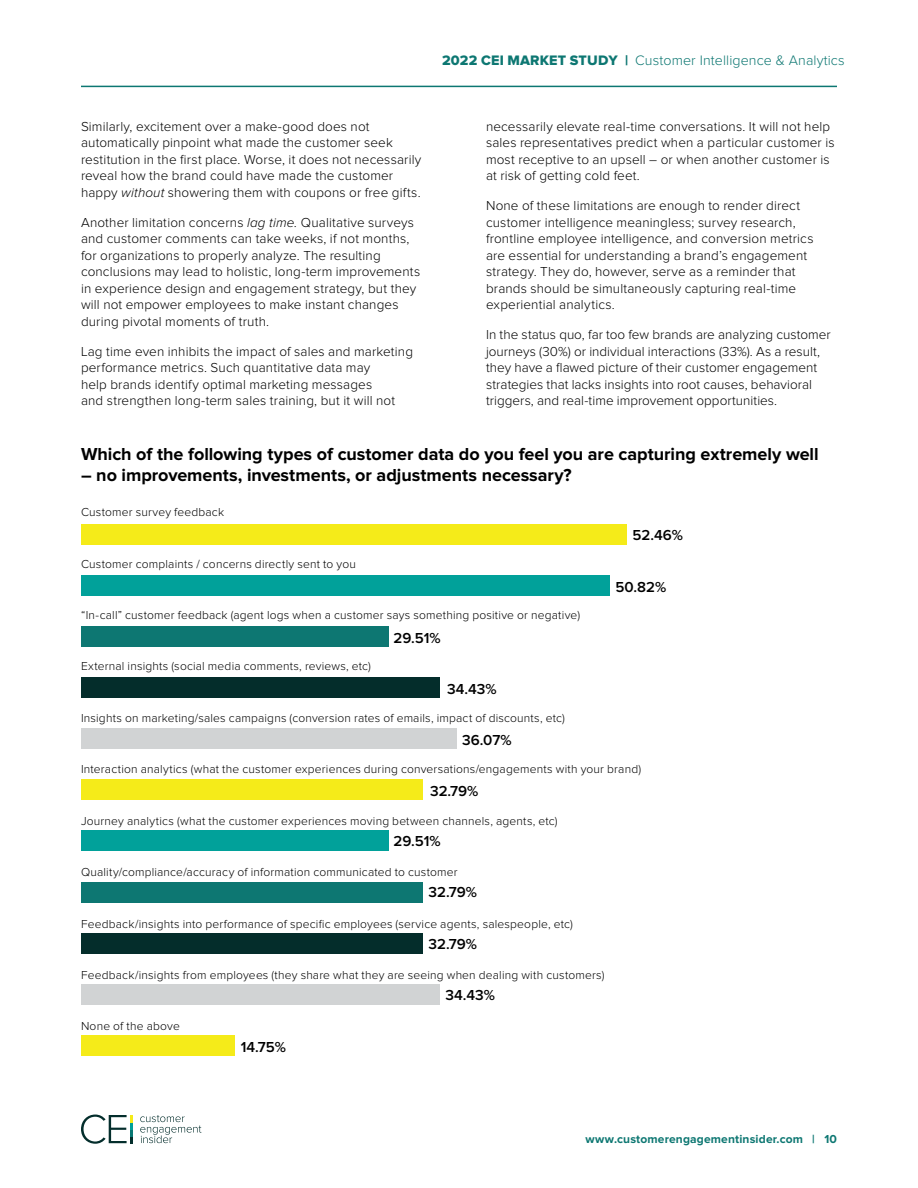
<style>
.page{position:relative;width:918px;height:1188px;background:#fff}
.page>*{position:absolute;margin:0;border:0;box-sizing:border-box;transform-origin:0 0}
.t1{font:700 18px "Proxima Nova";color:#000}
.t2{font:600 15px "Proxima Nova";color:#000}
.t3{font:300 14.25px "Proxima Nova";letter-spacing:.01em;color:#0d7772}
.t4{font:300 13.5px/16.5px "Proxima Nova";letter-spacing:.01em;color:#000}
.t5{font:300 12px "Proxima Nova";letter-spacing:.015em;color:#000}
.t6{font:700 12px "Proxima Nova";letter-spacing:.015em;color:#0d7772}
.s1{font-family:"Proxima Nova Extrabld";font-weight:400}
.s2{font-style:italic}
</style>
<div class="page">
<hr style="left:81px;top:86px;width:756px;height:1px;background:#0d7772">
<svg style="left:140px;top:1115px;width:61px;height:28px"></svg>
<svg style="left:81px;top:1115px;width:52px;height:29px"></svg>
<div style="left:81px;top:1035px;width:154px;height:21px;background:#f5eb19"></div>
<div style="left:81px;top:984px;width:358px;height:20px;background:#d1d3d4"></div>
<div style="left:81px;top:933px;width:341px;height:20px;background:#042d2b"></div>
<div style="left:81px;top:882px;width:341px;height:20px;background:#0d7772"></div>
<div style="left:81px;top:831px;width:307px;height:20px;background:#01a19a"></div>
<div style="left:81px;top:780px;width:341px;height:20px;background:#f5eb19"></div>
<div style="left:81px;top:729px;width:375px;height:20px;background:#d1d3d4"></div>
<div style="left:81px;top:677px;width:358px;height:21px;background:#042d2b"></div>
<div style="left:81px;top:626px;width:307px;height:21px;background:#0d7772"></div>
<div style="left:81px;top:575px;width:529px;height:21px;background:#01a19a"></div>
<div style="left:81px;top:524px;width:546px;height:21px;background:#f5eb19"></div>
<p class="t3" style="left:442px;top:50px;width:404px"><span class="s1">2022 CEI MARKET STUDY |</span> Customer Intelligence &amp; Analytics</p>
<p class="t4" style="left:81px;top:118px;width:342px">Similarly, excitement over a make-good does not automatically pinpoint what made the customer seek restitution in the first place. Worse, it does not necessarily reveal how the brand could have made the customer happy <span class="s2">without</span> showering them with coupons or free gifts.</p>
<p class="t4" style="left:81px;top:214px;width:341px">Another limitation concerns <span class="s2">lag time.</span> Qualitative surveys and customer comments can take weeks, if not months, for organizations to properly analyze. The resulting conclusions may lead to holistic, long-term improvements in experience design and engagement strategy, but they will not empower employees to make instant changes during pivotal moments of truth.</p>
<p class="t4" style="left:81px;top:343px;width:334px">Lag time even inhibits the impact of sales and marketing performance metrics. Such quantitative data may<br>help brands identify optimal marketing messages<br>and strengthen long-term sales training, but it will not</p>
<p class="t4" style="left:486px;top:118px;width:350px">necessarily elevate real-time conversations. It will not help sales representatives predict when a particular customer is most receptive to an upsell – or when another customer is at risk of getting cold feet.</p>
<p class="t4" style="left:486px;top:198px;width:329px">None of these limitations are enough to render direct customer intelligence meaningless; survey research, frontline employee intelligence, and conversion metrics are essential for understanding a brand’s engagement strategy. They do, however, serve as a reminder that brands should be simultaneously capturing real-time experiential analytics.</p>
<p class="t4" style="left:486px;top:327px;width:346px">In the status quo, far too few brands are analyzing customer journeys (30%) or individual interactions (33%). As a result, they have a flawed picture of their customer engagement strategies that lacks insights into root causes, behavioral triggers, and real-time improvement opportunities.</p>
<h1 class="t1" style="left:81px;top:445px;width:739px">Which of the following types of customer data do you feel you are capturing extremely well</h1>
<h1 class="t1" style="left:81px;top:467px;width:492px">– no improvements, investments, or adjustments necessary?</h1>
<p class="t5" style="left:81px;top:507px;width:145px">Customer survey feedback</p>
<p class="t5" style="left:81px;top:558px;width:276px">Customer complaints / concerns directly sent to you</p>
<p class="t5" style="left:81px;top:610px;width:501px">“In-call” customer feedback (agent logs when a customer says something positive or negative)</p>
<p class="t5" style="left:81px;top:661px;width:291px">External insights (social media comments, reviews, etc)</p>
<p class="t2" style="left:394px;top:631px;width:49px">29.51%</p>
<p class="t2" style="left:447px;top:683px;width:51px">34.43%</p>
<p class="t2" style="left:462px;top:733px;width:51px">36.07%</p>
<p class="t5" style="left:81px;top:712px;width:485px">Insights on marketing/sales campaigns (conversion rates of emails, impact of discounts, etc)</p>
<p class="t2" style="left:633px;top:528px;width:52px">52.46%</p>
<p class="t2" style="left:616px;top:580px;width:52px">50.82%</p>
<p class="t5" style="left:81px;top:764px;width:562px">Interaction analytics (what the customer experiences during conversations/engagements with your brand)</p>
<p class="t2" style="left:430px;top:784px;width:50px">32.79%</p>
<p class="t5" style="left:81px;top:815px;width:478px">Journey analytics (what the customer experiences moving between channels, agents, etc)</p>
<p class="t2" style="left:394px;top:835px;width:49px">29.51%</p>
<p class="t5" style="left:81px;top:867px;width:378px">Quality/compliance/accuracy of information communicated to customer</p>
<p class="t2" style="left:429px;top:886px;width:50px">32.79%</p>
<p class="t5" style="left:81px;top:918px;width:493px">Feedback/insights into performance of specific employees (service agents, salespeople, etc)</p>
<p class="t2" style="left:429px;top:937px;width:50px">32.79%</p>
<p class="t5" style="left:81px;top:969px;width:525px">Feedback/insights from employees (they share what they are seeing when dealing with customers)</p>
<p class="t5" style="left:81px;top:1021px;width:100px">None of the above</p>
<p class="t2" style="left:241px;top:1040px;width:47px">14.75%</p>
<p class="t2" style="left:446px;top:988px;width:51px">34.43%</p>
<p class="t6" style="left:585px;top:1134px;width:253px">www.customerengagementinsider.com | 10</p>
</div>
